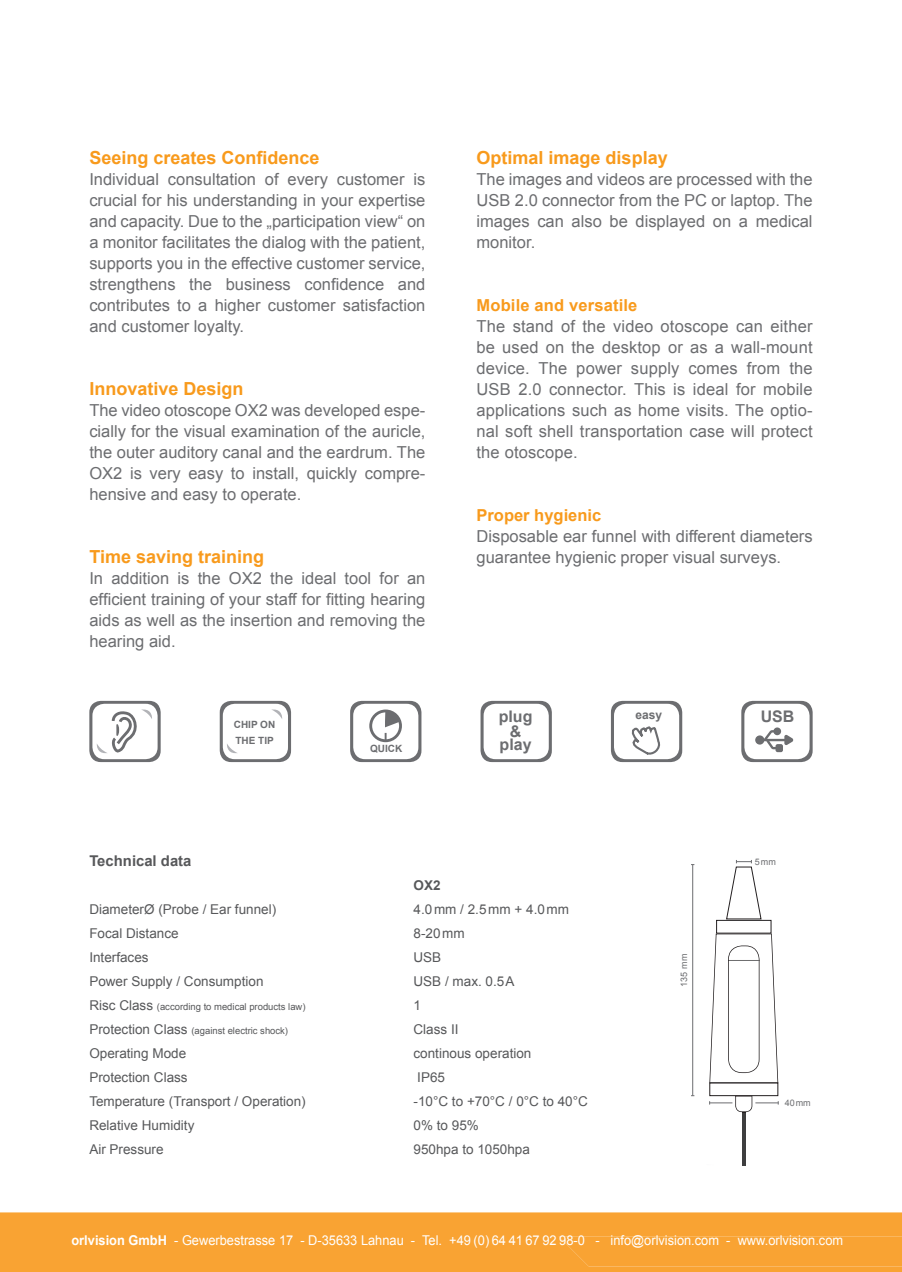
<style>
.page{position:relative;width:902px;height:1272px;background:#fff}
.page>*{position:absolute;margin:0;border:0;box-sizing:border-box;transform-origin:0 0}
.t1{font:700 18px "Arial";color:#f89a1c}
.t2{font:16.5px/21px "Arial";color:#6c6d70;text-align:justify}
.t3{font:700 16.5px "Arial";letter-spacing:.01em;color:#f89a1c}
.t4{font:700 15.9px/15px "Arial";color:#6c6d70;text-align:center}
.t5{font:700 14.85px "Arial";color:#57585a}
.t6{font:13.5px "Arial";color:#57585a}
.t7{font:13.5px "Arial";color:#fff;scale:.95 1}
.t8{font:700 13.5px "Arial";color:#57585a}
.t9{font:700 12px "Arial";color:#6c6d70}
.t10{font:700 10.05px/15.9px "Arial";color:#6c6d70}
.t11{font:9.45px "Arial";color:#57585a}
.t12{font:9px "Arial";color:#6c6d70}
.s1{font-size:13.5px}
.s2{font-weight:700}
</style>
<div class="page">
<div style="left:0;top:1212px;width:901px;height:59px;background:#f9a333"></div>
<div style="left:558px;top:1236px;width:343px;height:30px;background:#f9a333"></div>
<hr style="left:692px;top:864px;width:1px;height:231px;background:#6c6d70">
<div style="left:716px;top:920px;width:55px;height:13px;border:1px solid #231f20"></div>
<svg style="left:726px;top:860px;width:35px;height:59px"></svg>
<svg style="left:709px;top:933px;width:69px;height:150px"></svg>
<hr style="left:742px;top:1112px;width:3px;height:52px;background:#3e3e3f">
<svg style="left:709px;top:1095px;width:69px;height:17px"></svg>
<svg style="left:89px;top:701px;width:72px;height:61px"></svg>
<div style="left:92px;top:703px;width:65px;height:56px;background:#fff;border-radius:12px"></div>
<svg style="left:97px;top:709px;width:55px;height:44px"></svg>
<svg style="left:220px;top:701px;width:71px;height:61px"></svg>
<div style="left:223px;top:703px;width:65px;height:56px;background:#fff;border-radius:12px"></div>
<svg style="left:271px;top:709px;width:11px;height:10px"></svg>
<svg style="left:227px;top:744px;width:10px;height:9px"></svg>
<svg style="left:480px;top:701px;width:72px;height:61px"></svg>
<div style="left:483px;top:703px;width:65px;height:56px;background:#fff;border-radius:12px"></div>
<svg style="left:350px;top:701px;width:71px;height:61px"></svg>
<div style="left:353px;top:703px;width:65px;height:56px;background:#fff;border-radius:12px"></div>
<div style="left:369px;top:709px;width:33px;height:33px;border:3px solid #6c6d70;border-radius:50%"></div>
<svg style="left:385px;top:709px;width:16px;height:18px"></svg>
<svg style="left:384px;top:733px;width:2px;height:7px"></svg>
<svg style="left:611px;top:701px;width:71px;height:61px"></svg>
<div style="left:614px;top:703px;width:65px;height:56px;background:#fff;border-radius:12px"></div>
<svg style="left:631px;top:726px;width:30px;height:29px"></svg>
<svg style="left:741px;top:701px;width:71px;height:61px"></svg>
<div style="left:744px;top:703px;width:65px;height:56px;background:#fff;border-radius:12px"></div>
<svg style="left:755px;top:727px;width:38px;height:25px"></svg>
<p class="t1" style="left:89px;top:146px;width:232px">Seeing creates Confidence</p>
<p class="t2" style="left:89px;top:169px;width:337px">Individual consultation of every customer is crucial for his under standing in your expertise and capacity. Due to the „participation view“ on a monitor facilitates the dialog with the patient, supports you in the effective customer service, strengthens the business confidence and contributes to a higher customer satisfaction and customer loyalty.</p>
<p class="t1" style="left:89px;top:377px;width:156px">Innovative Design</p>
<p class="t2" style="left:89px;top:400px;width:337px">The video otoscope OX2 was developed espe&shy;cially for the visual examination of the auricle, the outer auditory canal and the eardrum. The OX2 is very easy to install, quickly compre&shy;hensive and easy to operate.</p>
<p class="t1" style="left:89px;top:545px;width:176px">Time saving training</p>
<p class="t2" style="left:89px;top:568px;width:337px">In addition is the OX2 the ideal tool for an efficient training of your staff for fitting hearing aids as well as the insertion and removing the hearing aid.</p>
<p class="t1" style="left:476px;top:146px;width:193px">Optimal image display</p>
<p class="t2" style="left:476px;top:169px;width:337px">The images and videos are processed with the USB 2.0 connector from the PC or laptop. The images can also be displayed on a medical monitor.</p>
<p class="t3" style="left:476px;top:294px;width:162px">Mobile and versatile</p>
<p class="t2" style="left:476px;top:316px;width:337px">The stand of the video otoscope can either be used on the desktop or as a wall-mount device. The power supply comes from the USB 2.0 connector. This is ideal for mobile applications such as home visits. The optio&shy;nal soft shell transportation case will protect the otoscope.</p>
<p class="t3" style="left:476px;top:504px;width:126px">Proper hygienic</p>
<p class="t2" style="left:476px;top:526px;width:337px">Disposable ear funnel with different diameters guarantee hygienic proper visual surveys.</p>
<p class="t5" style="left:89px;top:850px;width:104px">Technical data</p>
<p class="t10" style="left:234px;top:716px;width:43px">CHIP ON<br>THE TIP</p>
<p class="t4" style="left:498px;top:709px;width:35px">plug &amp;</p>
<p class="t10" style="left:370px;top:740px;width:34px">QUICK</p>
<p class="t4" style="left:499px;top:737px;width:33px">play</p>
<p class="t8" style="left:413px;top:875px;width:29px">OX2</p>
<p class="t6" style="left:89px;top:900px;width:188px">DiameterØ (Probe / Ear funnel)</p>
<p class="t6" style="left:413px;top:900px;width:157px">4.0 mm / 2.5 mm + 4.0 mm</p>
<p class="t6" style="left:89px;top:924px;width:91px">Focal Distance</p>
<p class="t6" style="left:413px;top:924px;width:53px">8-20 mm</p>
<p class="t6" style="left:89px;top:948px;width:61px">Interfaces</p>
<p class="t6" style="left:413px;top:948px;width:29px">USB</p>
<p class="t6" style="left:89px;top:972px;width:176px">Power Supply / Consumption</p>
<p class="t6" style="left:413px;top:972px;width:102px">USB / max. 0.5 A</p>
<p class="t11" style="left:89px;top:1000px;width:218px"><span class="s1">Risc Class</span> (according to medical products law)</p>
<p class="t6" style="left:413px;top:996px;width:9px">1</p>
<p class="t11" style="left:89px;top:1024px;width:200px"><span class="s1">Protection Class</span> (against electric shock)</p>
<p class="t6" style="left:413px;top:1020px;width:47px">Class II</p>
<p class="t6" style="left:89px;top:1044px;width:98px">Operating Mode</p>
<p class="t6" style="left:413px;top:1044px;width:119px">continous operation</p>
<p class="t6" style="left:89px;top:1068px;width:100px">Protection Class</p>
<p class="t6" style="left:417px;top:1068px;width:29px">IP65</p>
<p class="t6" style="left:89px;top:1092px;width:218px">Temperature (Transport / Operation)</p>
<p class="t6" style="left:413px;top:1092px;width:176px">-10°C to +70°C / 0°C to 40°C</p>
<p class="t6" style="left:89px;top:1116px;width:107px">Relative Humidity</p>
<p class="t6" style="left:413px;top:1116px;width:67px">0% to 95%</p>
<p class="t6" style="left:89px;top:1140px;width:76px">Air Pressure</p>
<p class="t6" style="left:413px;top:1140px;width:118px">950hpa to 1050hpa</p>
<p class="t9" style="left:635px;top:707px;width:28px">easy</p>
<p class="t4" style="left:760px;top:709px;width:35px">USB</p>
<p class="t12" style="left:678px;top:987px;width:35px;rotate:-90deg">135 mm</p>
<p class="t12" style="left:754px;top:855px;width:23px">5 mm</p>
<p class="t12" style="left:784px;top:1096px;width:28px">40 mm</p>
<p class="t7" style="left:71px;top:1231px;width:813px"><span class="s2">orlvision GmbH</span> - Gewerbestrasse 17 - D-35633 Lahnau - Tel. +49 (0) 64 41 67 92 98-0 - info@orlvision.com - www.orlvision.com</p>
</div>
